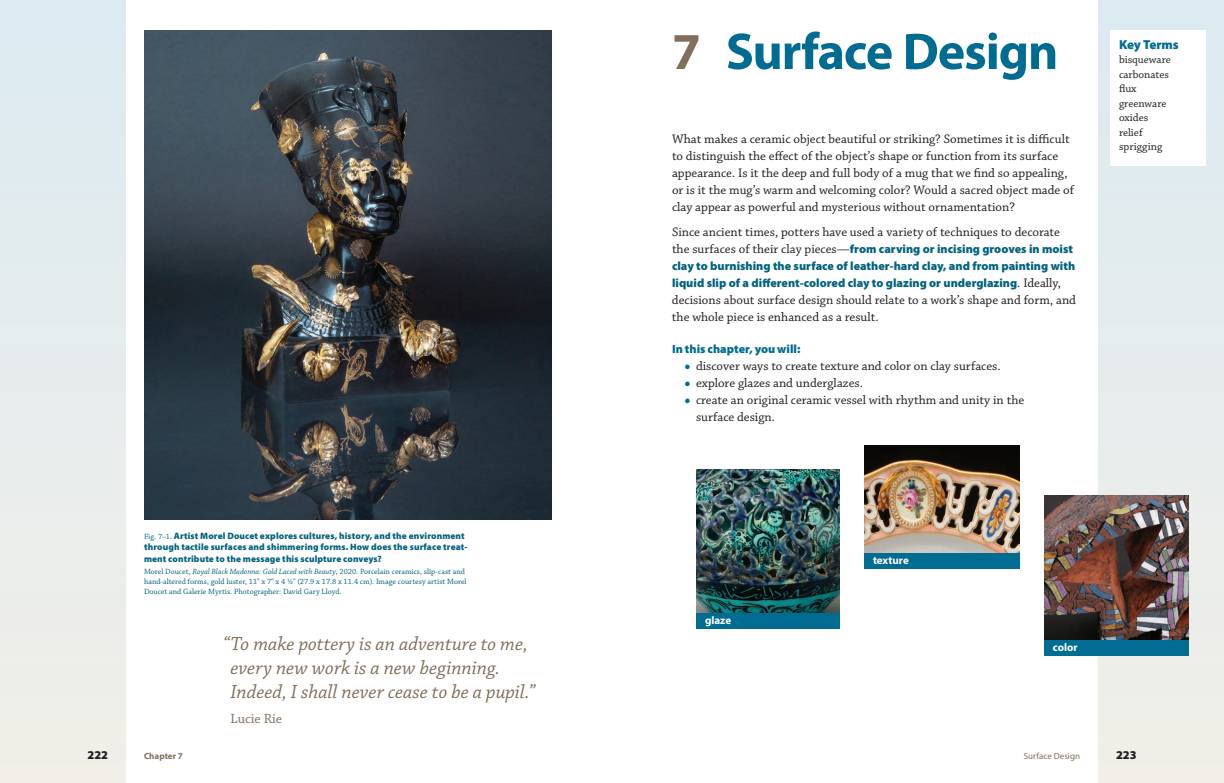
<style>
.page{position:relative;width:1224px;height:783px;background:#fff}
.page>*{position:absolute;margin:0;border:0;box-sizing:border-box;transform-origin:0 0}
.t1{font:700 52px "Myriad Pro";letter-spacing:-.02em;color:#006c91}
.t2{font:italic 20px/24px "Chaparral Pro";color:#806f5c}
.t3{font:14px "Chaparral Pro";color:#806f5c}
.t4{font:13px/17px "Chaparral Pro";color:#231f20}
.t5{font:900 13px "Myriad Pro";letter-spacing:-.005em;color:#006c91}
.t6{font:900 12px/17px "Myriad Pro";color:#046380}
.t7{font:900 12px "Myriad Pro";color:#006c91}
.t8{font:900 12px "Myriad Pro";color:#231f20}
.t9{font:11.2px/14.5px "Chaparral Pro";color:#231f20}
.t10{font:700 11px "Myriad Pro";color:#fff}
.t11{font:900 9.2px/11.5px "Myriad Pro";letter-spacing:.01em;color:#046380}
.t12{font:9px "Myriad Pro";color:#806f5c}
.t13{font:700 9px "Myriad Pro";color:#806f5c}
.t14{font:8px/10px "Chaparral Pro";color:#046380}
.s1{font-family:"Chaparral Pro";font-weight:400;font-size:8px}
.s2{font-style:italic}
.s3{color:#806f5c}
.s4{font-family:"Chaparral Pro";font-weight:400;font-size:13px;color:#231f20}
.s5{font-weight:700;font-size:16px;color:#006c91}
</style>
<div class="page">
<div style="left:1098px;top:0;width:126px;height:783px;background:#e6eded"></div>
<div style="left:0;top:0;width:126px;height:783px;background:#e7edec"></div>
<div style="left:1110px;top:30px;width:96px;height:135px;background:#fff"></div>
<img style="left:144px;top:30px;width:408px;height:489px">
<img style="left:1044px;top:496px;width:144px;height:144px">
<div style="left:1044px;top:640px;width:144px;height:16px;background:#006c91"></div>
<img style="left:696px;top:469px;width:144px;height:144px">
<div style="left:696px;top:613px;width:144px;height:16px;background:#006c91"></div>
<img style="left:864px;top:445px;width:156px;height:108px">
<div style="left:864px;top:553px;width:156px;height:16px;background:#006c91"></div>
<p class="t11" style="left:144px;top:529px;width:325px"><span class="s1">Fig. 7–1.</span> Artist Morel Doucet explores cultures, history, and the environment through tactile surfaces and shimmering forms. How does the surface treat&shy;ment contribute to the message this sculpture conveys?</p>
<p class="t14" style="left:144px;top:566px;width:324px">Morel Doucet, <span class="s2">Royal Black Madonna: Gold Laced with Beauty</span>, 2020. Porcelain ceramics, slip-cast and hand-altered forms, gold luster, 11" x 7" x 4 ½" (27.9 x 17.8 x 11.4 cm). Image courtesy artist Morel<br>Doucet and Galerie Myrtis. Photographer: David Gary Lloyd.</p>
<h2 class="t2" style="left:230px;top:633px;width:306px;text-indent:-7px">“To make pottery is an adventure to me, every new work is a new beginning.<br>Indeed, I shall never cease to be a pupil.”</h2>
<p class="t3" style="left:230px;top:711px;width:53px">Lucie Rie</p>
<h1 class="t1" style="left:672px;top:18px;width:388px"><span class="s3">7</span> Surface Design</h1>
<p class="t4" style="left:672px;top:131px;width:404px">What makes a ceramic object beautiful or striking? Sometimes it is difficult to distinguish the effect of the object’s shape or function from its surface appearance. Is it the deep and full body of a mug that we find so appealing, or is it the mug’s warm and welcoming color? Would a sacred object made of clay appear as powerful and mysterious without ornamentation?</p>
<p class="t4" style="left:672px;top:224px;width:389px">Since ancient times, potters have used a variety of techniques to decorate</p>
<p class="t6" style="left:672px;top:240px;width:405px"><span class="s4">the surfaces of their clay pieces—</span>from carving or incising grooves in moist clay to burnishing the surface of leather-hard clay, and from painting with liquid slip of a different-colored clay to glazing or underglazing<span class="s4">. Ideally,</span></p>
<p class="t4" style="left:672px;top:292px;width:406px">decisions about surface design should relate to a work’s shape and form, and the whole piece is enhanced as a result.</p>
<p class="t7" style="left:672px;top:341px;width:130px">In this chapter, you will:</p>
<p class="t4" style="left:684px;top:358px;width:318px"><span class="s5">•</span> discover ways to create texture and color on clay surfaces.</p>
<p class="t4" style="left:684px;top:375px;width:180px"><span class="s5">•</span> explore glazes and underglazes.</p>
<p class="t4" style="left:696px;top:392px;width:330px;text-indent:-12px"><span class="s5">•</span> create an original ceramic vessel with rhythm and unity in the surface design.</p>
<p class="t5" style="left:1119px;top:36px;width:61px">Key Terms</p>
<p class="t9" style="left:1119px;top:53px;width:53px">bisqueware carbonates flux greenware oxides relief sprigging</p>
<p class="t10" style="left:705px;top:613px;width:28px">glaze</p>
<p class="t10" style="left:873px;top:553px;width:37px">texture</p>
<p class="t10" style="left:1053px;top:640px;width:26px">color</p>
<p class="t8" style="left:87px;top:747px;width:22px">222</p>
<p class="t13" style="left:144px;top:750px;width:40px">Chapter 7</p>
<p class="t12" style="left:1024px;top:751px;width:58px">Surface Design</p>
<p class="t8" style="left:1116px;top:747px;width:22px">223</p>
</div>
